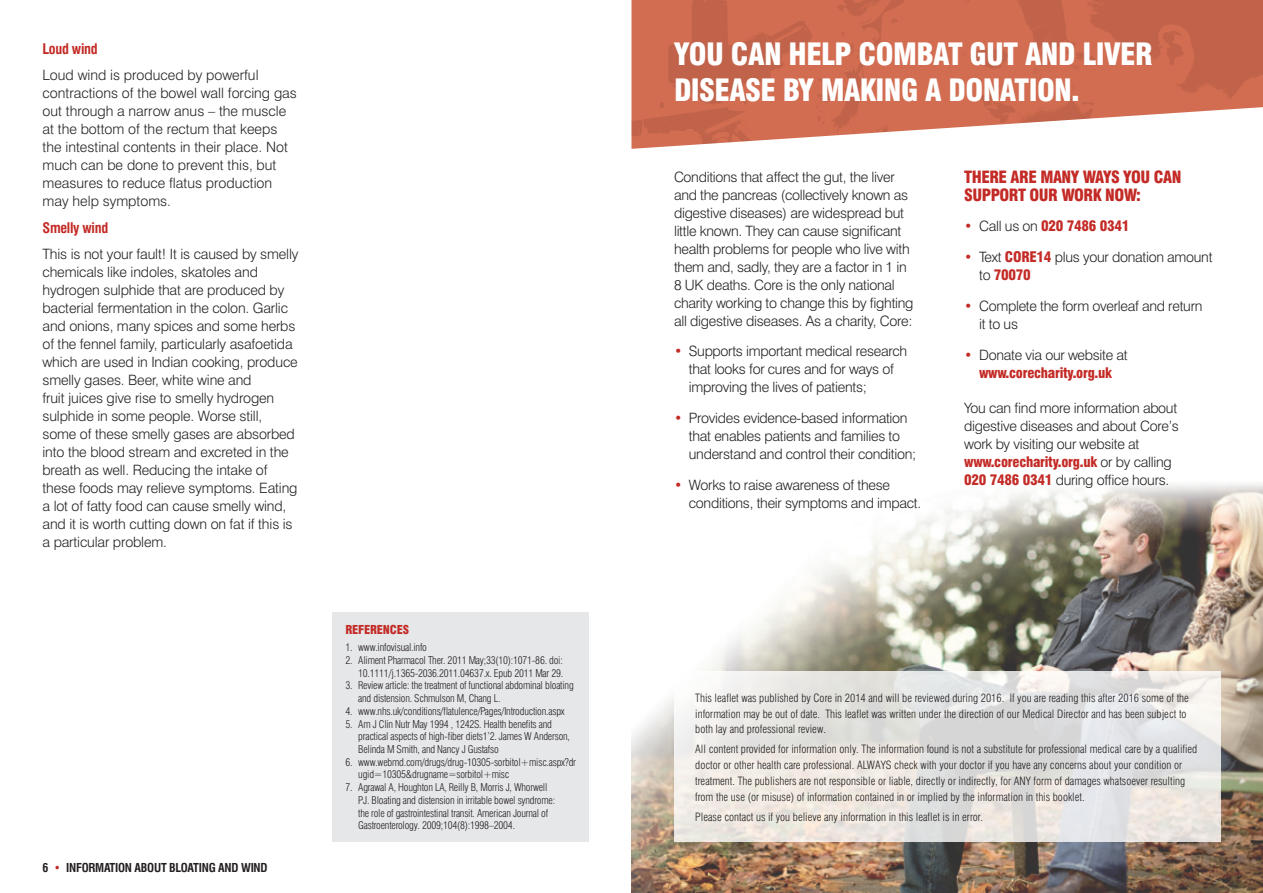
<style>
.page{position:relative;width:1263px;height:893px;background:#fff}
.page>*{position:absolute;margin:0;border:0;box-sizing:border-box;transform-origin:0 0}
.t1{font:900 condensed 30px/36px "Swiss 721 BT";letter-spacing:-.02em;color:#fff}
.t2{font:900 condensed 16.5px/18px "Swiss 721 BT";letter-spacing:-.03em;color:#c32b26}
.t3{font:300 14.25px/18px "Swiss 721 BT";letter-spacing:-.01em;color:#231f20}
.t4{font:900 condensed 14.25px/18px "Swiss 721 BT";letter-spacing:-.02em;color:#c32b26;text-align:center}
.t5{font:700 condensed 14.25px "Swiss 721 BT";letter-spacing:-.02em;color:#c32b26}
.t6{font:700 condensed 12px "Swiss 721 BT";letter-spacing:-.02em;color:#231f20}
.t7{font:900 condensed 12px "Swiss 721 BT";letter-spacing:-.02em;color:#c32b26}
.t8{font:300 condensed 11.25px/15.8px "Swiss 721 BT";color:#231f20}
.t9{font:300 condensed 10.5px/12.8px "Swiss 721 BT";letter-spacing:-.02em;color:#231f20}
.s1{color:#c32b26}
.s2{font-weight:300;font-stretch:normal}
.s3{font-weight:300;font-stretch:normal;color:#231f20}
.s4{font-weight:900;font-stretch:condensed;color:#c32b26}
</style>
<div class="page">
<img style="left:631px;top:483px;width:632px;height:410px">
<img style="left:631px;top:0;width:632px;height:149px">
<svg style="left:674px;top:672px;width:546px;height:170px;background:#e7e5e2"></svg>
<div style="left:333px;top:612px;width:256px;height:230px;background:#e6e7e9"></div>
<p class="t5" style="left:43px;top:40px;width:57px">Loud wind</p>
<p class="t3" style="left:43px;top:66px;width:256px">Loud wind is produced by powerful contractions of the bowel wall forcing gas out through a narrow anus – the muscle at the bottom of the rectum that keeps the intestinal contents in their place. Not much can be done to prevent this, but measures to reduce flatus production may help symptoms.</p>
<p class="t5" style="left:43px;top:219px;width:67px">Smelly wind</p>
<p class="t3" style="left:43px;top:245px;width:257px">This is not your fault! It is caused by smelly chemicals like indoles, skatoles and hydrogen sulphide that are produced by bacterial fermentation in the colon. Garlic and onions, many spices and some herbs of the fennel family, particularly asafoetida which are used in Indian cooking, produce smelly gases. Beer, white wine and<br>fruit juices give rise to smelly hydrogen sulphide in some people. Worse still, some of these smelly gases are absorbed into the blood stream and excreted in the breath as well. Reducing the intake of these foods may relieve symptoms. Eating a lot of fatty food can cause smelly wind, and it is worth cutting down on fat if this is a particular problem.</p>
<p class="t6" style="left:43px;top:861px;width:227px">6 <span class="s1">•</span> INFORMATION ABOUT BLOATING AND WIND</p>
<p class="t7" style="left:345px;top:623px;width:65px">REFERENCES</p>
<p class="t9" style="left:345px;top:641px;width:83px">1. www.infovisual.info</p>
<p class="t9" style="left:345px;top:654px;width:219px;text-align:right">2. Aliment Pharmacol Ther. 2011 May;33(10):1071-86. doi:<br>10.1111/j.1365-2036.2011.04637.x. Epub 2011 Mar 29.</p>
<p class="t9" style="left:358px;top:679px;width:217px;text-indent:-13px">3. Review article: the treatment of functional abdominal bloating and distension. Schmulson M, Chang L.</p>
<p class="t9" style="left:345px;top:705px;width:221px">4. www.nhs.uk/conditions/flatulence/Pages/Introduction.aspx</p>
<p class="t9" style="left:358px;top:717px;width:213px;text-indent:-13px">5. Am J Clin Nutr May 1994 , 1242S. Health benefits and practical aspects of high-fiber diets1’2. James W Anderson,<br>Belinda M Smith, and Nancy J Gustafso</p>
<p class="t9" style="left:358px;top:755px;width:219px;text-indent:-13px">6. www.webmd.com/drugs/drug-10305-sorbitol+misc.aspx?dr ugid=10305&amp;drugname=sorbitol+misc</p>
<p class="t9" style="left:358px;top:781px;width:198px;text-indent:-13px">7. Agrawal A, Houghton LA, Reilly B, Morris J, Whorwell PJ. Bloating and distension in irritable bowel syndrome: the role of gastrointestinal transit. American Journal of Gastroenterology. 2009;104(8):1998–2004.</p>
<h1 class="t1" style="left:674px;top:37px;width:480px">YOU CAN HELP COMBAT GUT AND LIVER<br>DISEASE BY MAKING A DONATION.</h1>
<p class="t3" style="left:674px;top:167px;width:241px">Conditions that affect the gut, the liver and the pancreas (collectively known as digestive diseases) are widespread but little known. They can cause significant health problems for people who live with them and, sadly, they are a factor in 1 in 8 UK deaths. Core is the only national charity working to change this by fighting all digestive diseases. As a charity, Core:</p>
<p class="t3" style="left:689px;top:342px;width:220px;text-indent:-15px"><span class="s1">•</span> Supports important medical research that looks for cures and for ways of improving the lives of patients;</p>
<p class="t3" style="left:689px;top:409px;width:229px;text-indent:-15px"><span class="s1">•</span> Provides evidence-based information that enables patients and families to understand and control their condition;</p>
<p class="t3" style="left:689px;top:476px;width:234px;text-indent:-15px"><span class="s1">•</span> Works to raise awareness of these conditions, their symptoms and impact.</p>
<p class="t2" style="left:964px;top:168px;width:219px">THERE ARE MANY WAYS YOU CAN<br>SUPPORT OUR WORK NOW:</p>
<p class="t4" style="left:964px;top:217px;width:167px"><span class="s2">•</span> <span class="s3">Call us on</span> 020 7486 0341</p>
<p class="t3" style="left:979px;top:248px;width:235px;text-indent:-15px"><span class="s1">•</span> Text <span class="s4">CORE14</span> plus your donation amount to <span class="s4">70070</span></p>
<p class="t3" style="left:979px;top:297px;width:225px;text-indent:-15px"><span class="s1">•</span> Complete the form overleaf and return it to us</p>
<p class="t4" style="left:964px;top:346px;width:165px"><span class="s2">•</span> <span class="s3">Donate via our website at </span>www.corecharity.org.uk</p>
<p class="t3" style="left:964px;top:399px;width:216px">You can find more information about digestive diseases and about Core’s work by visiting our website at <span class="s4">www.corecharity.org.uk</span> or by calling <span class="s4">020 7486 0341</span> during office hours.</p>
<p class="t8" style="left:695px;top:690px;width:495px">This leaflet was published by Core in 2014 and will be reviewed during 2016. If you are reading this after 2016 some of the information may be out of date. This leaflet was written under the direction of our Medical Director and has been subject to both lay and professional review.</p>
<p class="t8" style="left:695px;top:741px;width:504px">All content provided for information only. The information found is not a substitute for professional medical care by a qualified doctor or other health care professional. ALWAYS check with your doctor if you have any concerns about your condition or treatment. The publishers are not responsible or liable, directly or indirectly, for ANY form of damages whatsoever resulting from the use (or misuse) of information contained in or implied by the information in this booklet.</p>
<p class="t8" style="left:695px;top:809px;width:289px">Please contact us if you believe any information in this leaflet is in error.</p>
</div>
